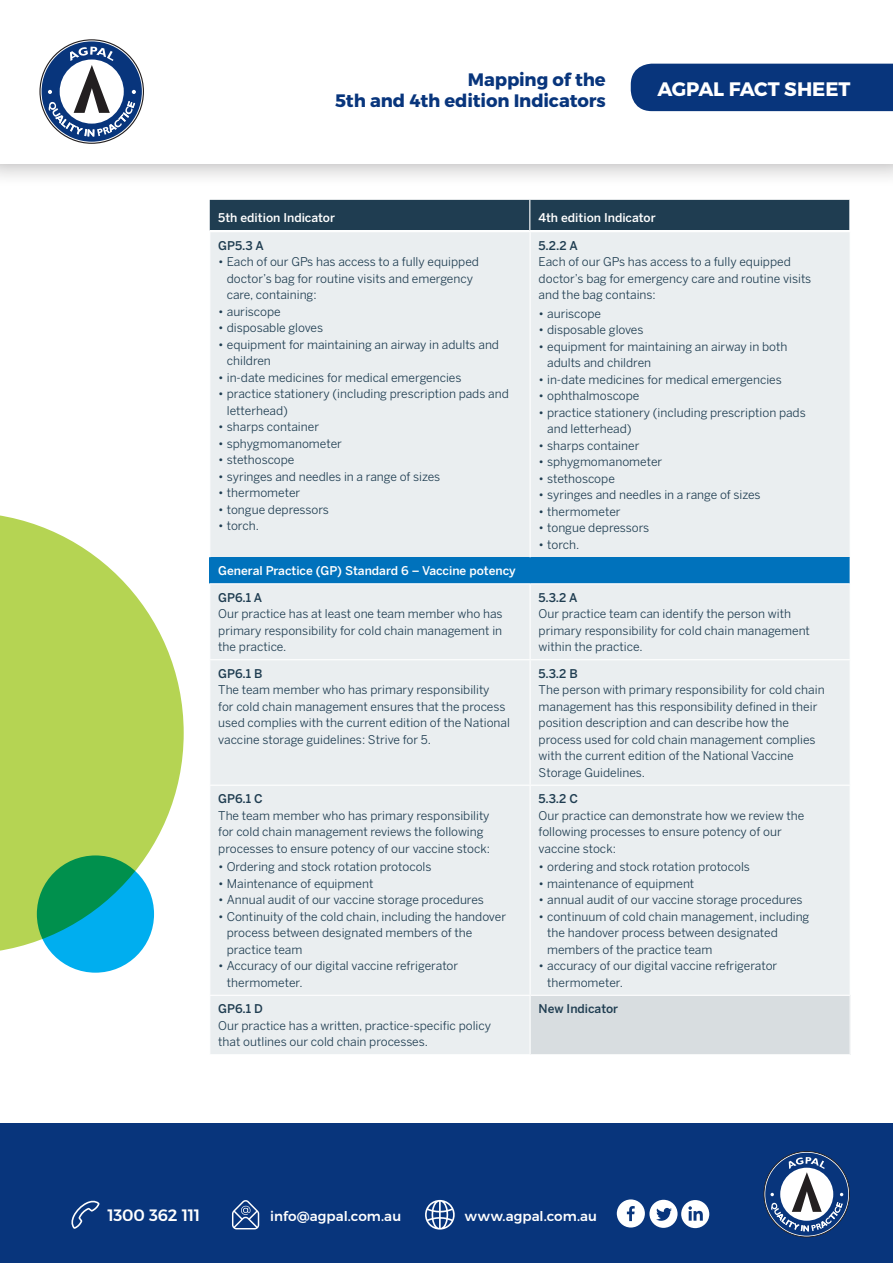
<style>
.page{position:relative;width:893px;height:1263px;background:#fff}
.page>*{position:absolute;margin:0;border:0;box-sizing:border-box;transform-origin:0 0}
.t1{font:700 19.5px "Montserrat";letter-spacing:-.01em;color:#fff}
.t2{font:700 18px/21.6px "Montserrat";letter-spacing:-.005em;color:#08357c;text-align:right}
.t3{font:500 16.5px "Montserrat";letter-spacing:-.015em;color:#fff}
.t4{font:500 13.5px "Montserrat";letter-spacing:.005em;color:#fff}
.Table_Body_Copy{font:12px/16.5px "Benton Sans";color:#1f3d51}
.Sub_Heading{font:500 12px "Benton Sans";color:#fff}
.Table_Body_Heading{font:500 12px "Benton Sans";color:#1f3d51}
</style>
<div class="page">
<div style="left:0;top:0;width:893px;height:187px;background:#231f20;opacity:.4"></div>
<div style="left:0;top:0;width:893px;height:164px;background:#fff"></div>
<svg style="left:39px;top:39px;width:105px;height:105px"></svg>
<div style="left:210px;top:200px;width:639px;height:30px;background:#1f3d51"></div>
<hr style="left:529px;top:200px;width:1px;height:30px;background:#fff">
<svg style="left:0;top:515px;width:184px;height:439px;fill:#b5d453"></svg>
<svg style="left:37px;top:855px;width:117px;height:118px;background:#01a1a8"></svg>
<div style="left:631px;top:64px;width:262px;height:47px;background:#08357c"></div>
<div style="left:0;top:1124px;width:893px;height:139px;background:#08357c"></div>
<svg style="left:763px;top:1151px;width:87px;height:86px"></svg>
<svg style="left:71px;top:1200px;width:29px;height:29px"></svg>
<svg style="left:425px;top:1200px;width:30px;height:29px"></svg>
<svg style="left:617px;top:1199px;width:92px;height:29px"></svg>
<svg style="left:232px;top:1200px;width:27px;height:29px"></svg>
<div style="left:210px;top:232px;width:640px;height:822px;background:#eaeef0"></div>
<div style="left:210px;top:557px;width:640px;height:27px;background:#0072bc"></div>
<div style="left:530px;top:995px;width:320px;height:60px;background:#d8dde0"></div>
<hr style="left:530px;top:232px;width:1px;height:325px;background:#fff">
<hr style="left:530px;top:584px;width:1px;height:75px;background:#fff">
<hr style="left:530px;top:660px;width:1px;height:125px;background:#fff">
<hr style="left:530px;top:786px;width:1px;height:209px;background:#fff">
<hr style="left:209px;top:659px;width:321px;height:1px;background:#fff">
<hr style="left:530px;top:659px;width:321px;height:1px;background:#fff">
<hr style="left:209px;top:785px;width:321px;height:1px;background:#fff">
<hr style="left:530px;top:785px;width:321px;height:1px;background:#fff">
<hr style="left:209px;top:995px;width:321px;height:1px;background:#fff">
<hr style="left:530px;top:995px;width:321px;height:1px;background:#fff">
<hr style="left:209px;top:583px;width:321px;height:1px;background:#fff">
<hr style="left:530px;top:583px;width:321px;height:1px;background:#fff">
<hr style="left:530px;top:996px;width:1px;height:58px;background:#fff">
<hr style="left:530px;top:1054px;width:321px;height:1px;background:#fff">
<h2 class="t2" style="left:335px;top:69px;width:272px">Mapping of the<br>5th and 4th edition Indicators</h2>
<h1 class="t1" style="left:657px;top:77px;width:194px">AGPAL FACT SHEET</h1>
<p class="Sub_Heading" style="left:218px;top:211px;width:118px">5th edition Indicator</p>
<p class="Sub_Heading" style="left:538px;top:211px;width:119px">4th edition Indicator</p>
<p class="Table_Body_Heading" style="left:218px;top:238px;width:47px">GP5.3 A</p>
<p class="Table_Body_Copy" style="left:227px;top:253px;width:254px;text-indent:-9px">• Each of our GPs has access to a fully equipped doctor’s bag for routine visits and emergency care, containing:</p>
<p class="Table_Body_Copy" style="left:218px;top:303px;width:64px">• auriscope</p>
<p class="Table_Body_Copy" style="left:218px;top:319px;width:106px">• disposable gloves</p>
<p class="Table_Body_Copy" style="left:227px;top:336px;width:274px;text-indent:-9px">• equipment for maintaining an airway in adults and children</p>
<p class="Table_Body_Copy" style="left:218px;top:369px;width:245px">• in-date medicines for medical emergencies</p>
<p class="Table_Body_Copy" style="left:227px;top:385px;width:283px;text-indent:-9px">• practice stationery (including prescription pads and letterhead)</p>
<p class="Table_Body_Copy" style="left:218px;top:418px;width:102px">• sharps container</p>
<p class="Table_Body_Copy" style="left:218px;top:435px;width:125px">• sphygmomanometer</p>
<p class="Table_Body_Copy" style="left:218px;top:451px;width:78px">• stethoscope</p>
<p class="Table_Body_Copy" style="left:218px;top:468px;width:224px">• syringes and needles in a range of sizes</p>
<p class="Table_Body_Copy" style="left:218px;top:484px;width:84px">• thermometer</p>
<p class="Table_Body_Copy" style="left:218px;top:501px;width:112px">• tongue depressors</p>
<p class="Table_Body_Copy" style="left:218px;top:517px;width:42px">• torch.</p>
<p class="Sub_Heading" style="left:218px;top:564px;width:299px">General Practice (GP) Standard 6 – Vaccine potency</p>
<p class="Table_Body_Heading" style="left:218px;top:590px;width:45px">GP6.1 A</p>
<p class="Table_Body_Copy" style="left:218px;top:605px;width:286px;text-align:justify">Our practice has at least one team member who has primary responsibility for cold chain management in the practice.</p>
<p class="Table_Body_Heading" style="left:218px;top:666px;width:46px">GP6.1 B</p>
<p class="Table_Body_Copy" style="left:218px;top:681px;width:293px">The team member who has primary responsibility<br>for cold chain management ensures that the process used complies with the current edition of the National vaccine storage guidelines: Strive for 5.</p>
<p class="Table_Body_Heading" style="left:218px;top:792px;width:46px">GP6.1 C</p>
<p class="Table_Body_Copy" style="left:218px;top:807px;width:273px">The team member who has primary responsibility for cold chain management reviews the following processes to ensure potency of our vaccine stock:</p>
<p class="Table_Body_Copy" style="left:218px;top:858px;width:215px">• Ordering and stock rotation protocols</p>
<p class="Table_Body_Copy" style="left:218px;top:875px;width:157px">• Maintenance of equipment</p>
<p class="Table_Body_Copy" style="left:218px;top:891px;width:267px">• Annual audit of our vaccine storage procedures</p>
<p class="Table_Body_Copy" style="left:227px;top:908px;width:281px;text-indent:-9px">• Continuity of the cold chain, including the handover process between designated members of the practice team</p>
<p class="Table_Body_Copy" style="left:227px;top:957px;width:233px;text-indent:-9px">• Accuracy of our digital vaccine refrigerator thermometer.</p>
<p class="Table_Body_Heading" style="left:218px;top:1002px;width:46px">GP6.1 D</p>
<p class="Table_Body_Copy" style="left:218px;top:1017px;width:274px">Our practice has a written, practice-specific policy that outlines our cold chain processes.</p>
<p class="Table_Body_Heading" style="left:539px;top:238px;width:41px">5.2.2 A</p>
<p class="Table_Body_Copy" style="left:539px;top:253px;width:274px">Each of our GPs has access to a fully equipped doctor’s bag for emergency care and routine visits and the bag contains:</p>
<p class="Table_Body_Copy" style="left:539px;top:305px;width:64px">• auriscope</p>
<p class="Table_Body_Copy" style="left:539px;top:321px;width:106px">• disposable gloves</p>
<p class="Table_Body_Copy" style="left:547px;top:338px;width:242px;text-indent:-9px">• equipment for maintaining an airway in both adults and children</p>
<p class="Table_Body_Copy" style="left:539px;top:371px;width:245px">• in-date medicines for medical emergencies</p>
<p class="Table_Body_Copy" style="left:539px;top:387px;width:102px">• ophthalmoscope</p>
<p class="Table_Body_Copy" style="left:547px;top:404px;width:260px;text-indent:-9px">• practice stationery (including prescription pads and letterhead)</p>
<p class="Table_Body_Copy" style="left:539px;top:437px;width:102px">• sharps container</p>
<p class="Table_Body_Copy" style="left:539px;top:453px;width:125px">• sphygmomanometer</p>
<p class="Table_Body_Copy" style="left:539px;top:470px;width:78px">• stethoscope</p>
<p class="Table_Body_Copy" style="left:539px;top:486px;width:224px">• syringes and needles in a range of sizes</p>
<p class="Table_Body_Copy" style="left:539px;top:503px;width:84px">• thermometer</p>
<p class="Table_Body_Copy" style="left:539px;top:519px;width:112px">• tongue depressors</p>
<p class="Table_Body_Copy" style="left:539px;top:536px;width:42px">• torch.</p>
<p class="Table_Body_Heading" style="left:539px;top:590px;width:40px">5.3.2 A</p>
<p class="Table_Body_Copy" style="left:539px;top:605px;width:273px">Our practice team can identify the person with primary responsibility for cold chain management within the practice.</p>
<p class="Table_Body_Heading" style="left:539px;top:666px;width:41px">5.3.2 B</p>
<p class="Table_Body_Copy" style="left:539px;top:681px;width:288px">The person with primary responsibility for cold chain management has this responsibility defined in their position description and can describe how the process used for cold chain management complies with the current edition of the National Vaccine Storage Guidelines.</p>
<p class="Table_Body_Heading" style="left:539px;top:792px;width:41px">5.3.2 C</p>
<p class="Table_Body_Copy" style="left:539px;top:807px;width:267px">Our practice can demonstrate how we review the following processes to ensure potency of our vaccine stock:</p>
<p class="Table_Body_Copy" style="left:539px;top:858px;width:213px">• ordering and stock rotation protocols</p>
<p class="Table_Body_Copy" style="left:539px;top:875px;width:157px">• maintenance of equipment</p>
<p class="Table_Body_Copy" style="left:539px;top:891px;width:266px">• annual audit of our vaccine storage procedures</p>
<p class="Table_Body_Copy" style="left:547px;top:908px;width:264px;text-indent:-9px">• continuum of cold chain management, including the handover process between designated members of the practice team</p>
<p class="Table_Body_Copy" style="left:547px;top:957px;width:232px;text-indent:-9px">• accuracy of our digital vaccine refrigerator thermometer.</p>
<p class="Table_Body_Heading" style="left:539px;top:1002px;width:81px">New Indicator</p>
<h3 class="t3" style="left:107px;top:1205px;width:95px">1300 362 111</h3>
<p class="t4" style="left:270px;top:1207px;width:132px">info@agpal.com.au</p>
<p class="t4" style="left:465px;top:1207px;width:134px">www.agpal.com.au</p>
</div>
